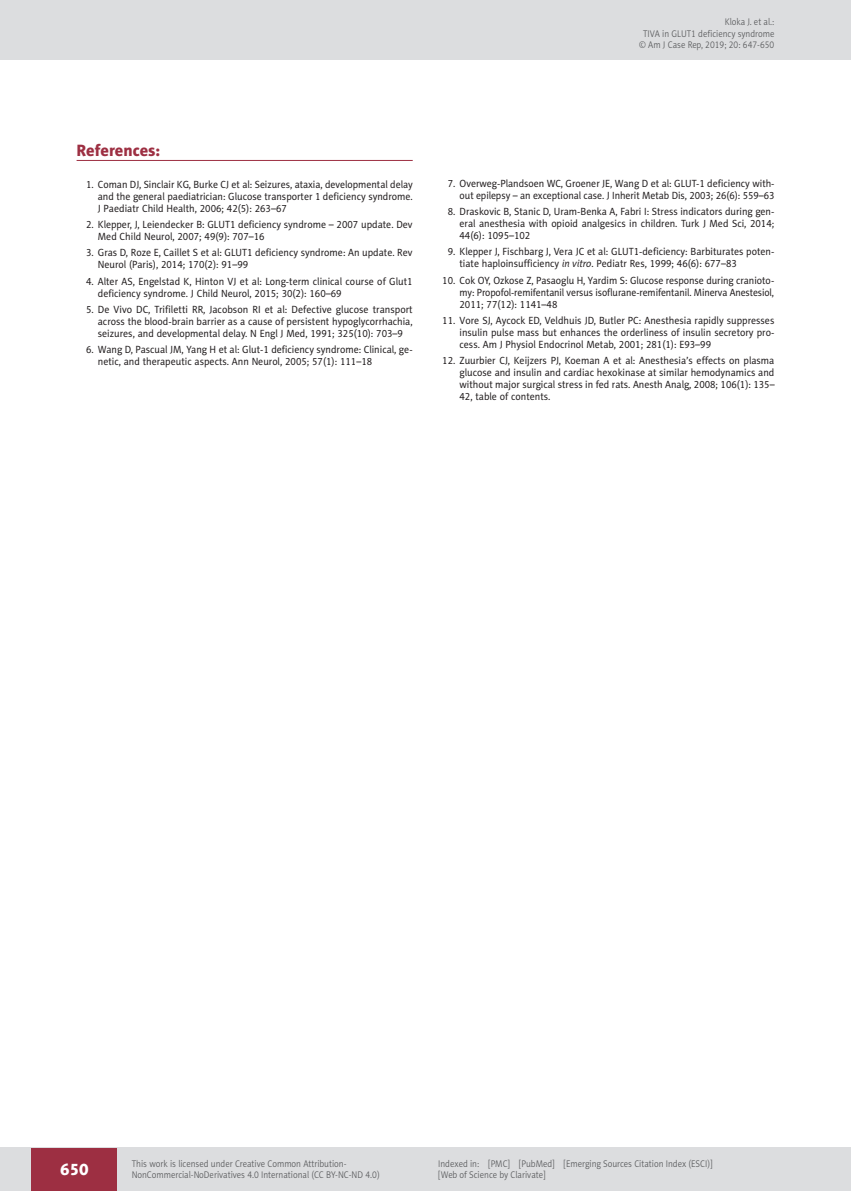
<style>
.page{position:relative;width:851px;height:1191px;background:#fff}
.page>*{position:absolute;margin:0;border:0;box-sizing:border-box;transform-origin:0 0}
.AJCR_Referencje_Tytu{font:16.5px "Naomi Sans EFN Heavy";color:#9d2f42}
.t1{font:16.5px "Naomi Sans EFN Heavy";color:#fff}
.AJCR_Referencje_punk{font:10.5px/12px "Naomi Sans EFN";color:#231f20;scale:.95 1}
.AJCR_Referencje_punk-2{font:10.5px/12px "Naomi Sans EFN";color:#231f20;text-align:justify;scale:.94 1}
.AJCR_Referencje_punk-3{font:10.5px/12px "Naomi Sans EFN";color:#231f20;text-align:justify;scale:.96 1}
.t2{font:9.75px/11.2px "Naomi Sans EFN Light";color:#57585a;scale:.9 1}
.s1{font-style:italic}
</style>
<div class="page">
<hr style="left:77px;top:160px;width:335px;height:1px;background:#9d2f42">
<div style="left:0;top:1148px;width:850px;height:43px;background:#dcdddf"></div>
<div style="left:32px;top:1147px;width:85px;height:43px;background:#9d2f42"></div>
<div style="left:0;top:0;width:850px;height:60px;background:#dcdddf"></div>
<p class="t2" style="left:639px;top:16px;width:152px;text-align:right">Kloka J. et al.:<br>TIVA in GLUT1 deficiency syndrome © Am J Case Rep, 2019; 20: 647-650</p>
<p class="AJCR_Referencje_Tytu" style="left:77px;top:140px;width:85px">References:</p>
<p class="AJCR_Referencje_punk-2" style="left:98px;top:178px;width:336px;text-indent:-12px">1. Coman DJ, Sinclair KG, Burke CJ et al: Seizures, ataxia, developmental delay and the general paediatrician: Glucose transporter 1 deficiency syndrome.<br>J Paediatr Child Health, 2006; 42(5): 263–67</p>
<p class="AJCR_Referencje_punk" style="left:98px;top:219px;width:333px;text-indent:-12px">2. Klepper, J, Leiendecker B: GLUT1 deficiency syndrome – 2007 update. Dev<br>Med Child Neurol, 2007; 49(9): 707–16</p>
<p class="AJCR_Referencje_punk" style="left:98px;top:247px;width:333px;text-indent:-12px">3. Gras D, Roze E, Caillet S et al: GLUT1 deficiency syndrome: An update. Rev<br>Neurol (Paris), 2014; 170(2): 91–99</p>
<p class="AJCR_Referencje_punk" style="left:98px;top:275px;width:333px;text-indent:-12px">4. Alter AS, Engelstad K, Hinton VJ et al: Long-term clinical course of Glut1 deficiency syndrome. J Child Neurol, 2015; 30(2): 160–69</p>
<p class="AJCR_Referencje_punk-3" style="left:98px;top:303px;width:329px;text-indent:-12px">5. De Vivo DC, Trifiletti RR, Jacobson RI et al: Defective glucose transport across the blood-brain barrier as a cause of persistent hypoglycorrhachia, seizures, and developmental delay. N Engl J Med, 1991; 325(10): 703–9</p>
<p class="AJCR_Referencje_punk" style="left:98px;top:344px;width:333px;text-indent:-12px">6. Wang D, Pascual JM, Yang H et al: Glut-1 deficiency syndrome: Clinical, ge&shy;netic, and therapeutic aspects. Ann Neurol, 2005; 57(1): 111–18</p>
<p class="AJCR_Referencje_punk" style="left:447px;top:177px;width:345px;text-align:right">7. Overweg-Plandsoen WC, Groener JE, Wang D et al: GLUT-1 deficiency with&shy;out epilepsy – an exceptional case. J Inherit Metab Dis, 2003; 26(6): 559–63</p>
<p class="AJCR_Referencje_punk" style="left:459px;top:206px;width:333px;text-align:justify;text-indent:-12px">8. Draskovic B, Stanic D, Uram-Benka A, Fabri I: Stress indicators during gen&shy;eral anesthesia with opioid analgesics in children. Turk J Med Sci, 2014; 44(6): 1095–102</p>
<p class="AJCR_Referencje_punk" style="left:459px;top:246px;width:333px;text-indent:-12px">9. Klepper J, Fischbarg J, Vera JC et al: GLUT1-deficiency: Barbiturates poten&shy;tiate haploinsufficiency <span class="s1">in vitro</span>. Pediatr Res, 1999; 46(6): 677–83</p>
<p class="AJCR_Referencje_punk-2" style="left:459px;top:274px;width:336px;text-indent:-17px">10. Cok OY, Ozkose Z, Pasaoglu H, Yardim S: Glucose response during cranioto&shy;my: Propofol-remifentanil versus isoflurane-remifentanil. Minerva Anestesiol, 2011; 77(12): 1141–48</p>
<p class="AJCR_Referencje_punk" style="left:459px;top:314px;width:333px;text-align:justify;text-indent:-17px">11. Vore SJ, Aycock ED, Veldhuis JD, Butler PC: Anesthesia rapidly suppresses insulin pulse mass but enhances the orderliness of insulin secretory pro&shy;cess. Am J Physiol Endocrinol Metab, 2001; 281(1): E93–99</p>
<p class="AJCR_Referencje_punk" style="left:459px;top:355px;width:333px;text-align:justify;text-indent:-17px">12. Zuurbier CJ, Keijzers PJ, Koeman A et al: Anesthesia’s effects on plasma glucose and insulin and cardiac hexokinase at similar hemodynamics and without major surgical stress in fed rats. Anesth Analg, 2008; 106(1): 135– 42, table of contents.</p>
<h1 class="t1" style="left:60px;top:1159px;width:30px">650</h1>
<p class="t2" style="left:132px;top:1158px;width:277px">This work is licensed under Creative Common Attribution-<br>NonCommercial-NoDerivatives 4.0 International (CC BY-NC-ND 4.0)</p>
<p class="t2" style="left:438px;top:1158px;width:306px">Indexed in: [PMC] [PubMed] [Emerging Sources Citation Index (ESCI)] [Web of Science by Clarivate]</p>
</div>
